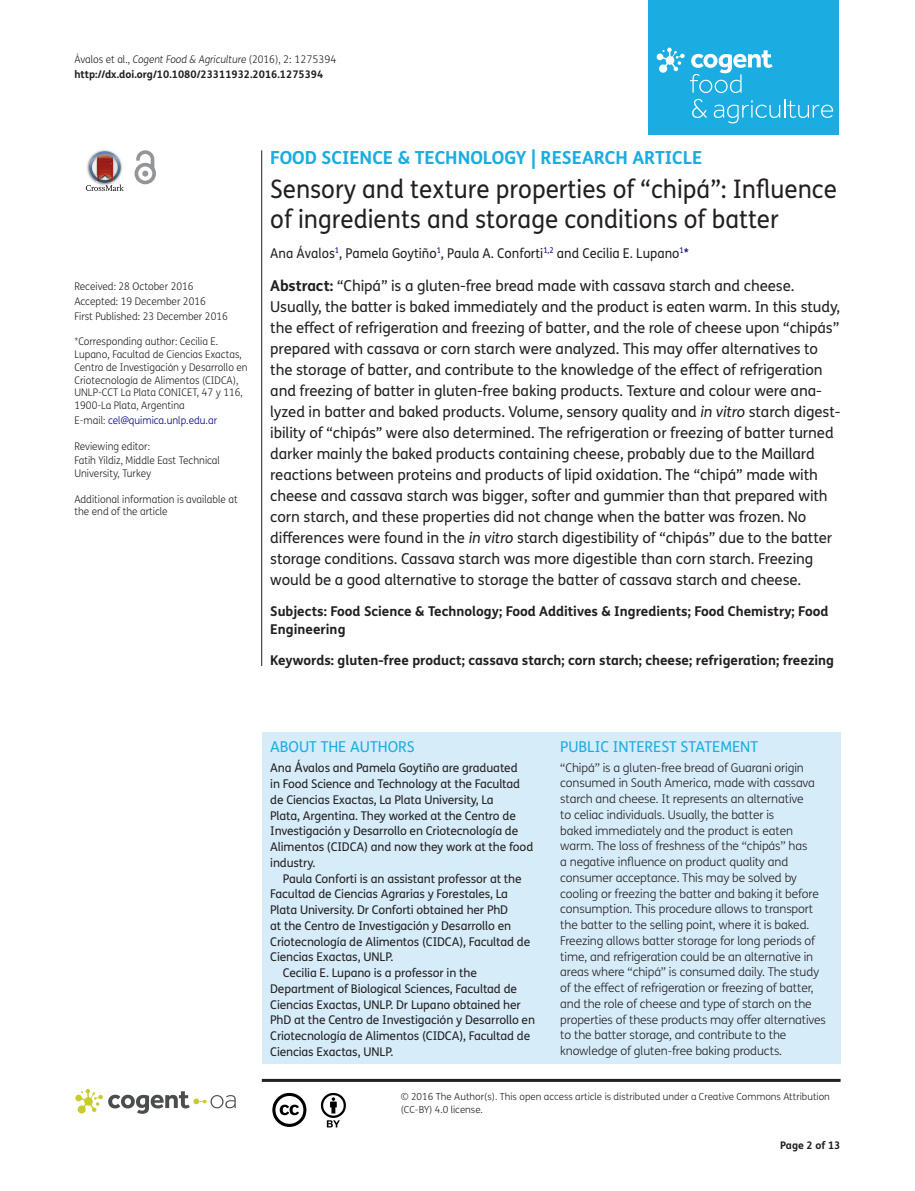
<style>
.page{position:relative;width:915px;height:1191px;background:#fff}
.page>*{position:absolute;margin:0;border:0;box-sizing:border-box;transform-origin:0 0}
.t1{font:25.5px/30px "FS Me Pro";color:#231f20;scale:.95 1}
.t2{font:700 18px "FS Me Pro";color:#1bace1}
.t3{font:15px/21px "FS Me Pro";letter-spacing:-.005em;color:#231f20}
.t4{font:15px "FS Me Pro";color:#1bace1}
.t5{font:700 13.5px/18px "FS Me Pro";color:#231f20}
.t6{font:13.5px "FS Me Pro";color:#231f20;scale:.95 1}
.t7{font:300 12px/15.8px "FS Me Pro";letter-spacing:-.01em;color:#231f20}
.t8{font:12px/15.8px "FS Me Pro";letter-spacing:-.01em;color:#231f20}
.t9{font:300 10.5px/12.8px "FS Me Pro";color:#231f20;scale:.95 1}
.t10{font:700 10.5px/15px "FS Me Pro";color:#231f20}
.t11{font:300 10.5px "FS Me Pro";color:#000080;scale:.95 1}
.t12{font:300 9.75px/12.8px "FS Me Pro";color:#231f20}
.s1{font-weight:300}
.s2{font-weight:300;font-style:italic}
.s3{color:#231f20}
.s4{color:#000080}
.s5{font-weight:700}
.s6{font-style:italic}
.s7{font-size:13.5px}
</style>
<div class="page">
<div style="left:648px;top:0;width:190px;height:134px;background:#1bace1"></div>
<svg style="left:656px;top:48px;width:116px;height:45px"></svg>
<svg style="left:692px;top:99px;width:15px;height:19px"></svg>
<svg style="left:713px;top:99px;width:119px;height:24px"></svg>
<div style="left:261px;top:732px;width:579px;height:331px;background:#d6ecf9"></div>
<svg style="left:86px;top:151px;width:38px;height:40px"></svg>
<svg style="left:134px;top:150px;width:22px;height:34px"></svg>
<hr style="left:261px;top:150px;width:1px;height:516px;background:#231f20">
<svg style="left:75px;top:1089px;width:161px;height:24px"></svg>
<svg style="left:272px;top:1093px;width:34px;height:34px"></svg>
<svg style="left:321px;top:1093px;width:25px;height:34px"></svg>
<hr style="left:262px;top:1078px;width:578px;height:3px;background:#231f20">
<p class="t10" style="left:74px;top:51px;width:263px"><span class="s1">Ávalos et al.,</span> <span class="s2">Cogent Food &amp; Agriculture</span> <span class="s1">(2016), 2: 1275394 </span>http://dx.doi.org/10.1080/23311932.2016.1275394</p>
<p class="t9" style="left:74px;top:279px;width:163px;line-height:14.9px">Received: 28 October 2016<br>Accepted: 19 December 2016<br>First Published: 23 December 2016</p>
<p class="t9" style="left:74px;top:335px;width:184px">*Corresponding author: Cecilia E.<br>Lupano, Facultad de Ciencias Exactas, Centro de Investigación y Desarrollo en Criotecnología de Alimentos (CIDCA), UNLP-CCT La Plata CONICET, 47 y 116, 1900-La Plata, Argentina</p>
<p class="t11" style="left:74px;top:413px;width:152px"><span class="s3">E-mail:</span> cel@quimica.unlp.edu.ar</p>
<p class="t9" style="left:74px;top:438px;width:155px;line-height:14.9px">Reviewing editor:<br>Fatih Yildiz, Middle East Technical</p>
<p class="t9" style="left:74px;top:467px;width:82px">University, Turkey</p>
<p class="t9" style="left:74px;top:492px;width:173px">Additional information is available at the end of the article</p>
<p class="t2" style="left:270px;top:143px;width:433px">FOOD SCIENCE &amp; TECHNOLOGY | RESEARCH ARTICLE</p>
<h1 class="t1" style="left:270px;top:174px;width:597px">Sensory and texture properties of “chipá”: Influence of ingredients and storage conditions of batter</h1>
<p class="t6" style="left:270px;top:243px;width:442px">Ana Ávalos<sup>1</sup>, Pamela Goytiño<sup>1</sup>, Paula A. Conforti<sup>1,2</sup> and Cecilia E. Lupano<sup>1</sup><span class="s4">*</span></p>
<p class="t3" style="left:270px;top:275px;width:571px"><span class="s5">Abstract:</span> “Chipá” is a gluten-free bread made with cassava starch and cheese.<br>Usually, the batter is baked immediately and the product is eaten warm. In this study, the effect of refrigeration and freezing of batter, and the role of cheese upon “chipás” prepared with cassava or corn starch were analyzed. This may offer alternatives to the storage of batter, and contribute to the knowledge of the effect of refrigeration and freezing of batter in gluten-free baking products. Texture and colour were ana&shy;lyzed in batter and baked products. Volume, sensory quality and <span class="s6">in vitro</span> starch digest&shy;ibility of “chipás” were also determined. The refrigeration or freezing of batter turned darker mainly the baked products containing cheese, probably due to the Maillard reactions between proteins and products of lipid oxidation. The “chipá” made with cheese and cassava starch was bigger, softer and gummier than that prepared with corn starch, and these properties did not change when the batter was frozen. No differences were found in the <span class="s6">in vitro</span> starch digestibility of “chipás” due to the batter storage conditions. Cassava starch was more digestible than corn starch. Freezing would be a good alternative to storage the batter of cassava starch and cheese.</p>
<p class="t5" style="left:270px;top:602px;width:559px">Subjects: Food Science &amp; Technology; Food Additives &amp; Ingredients; Food Chemistry; Food<br>Engineering</p>
<p class="t5" style="left:270px;top:650px;width:565px">Keywords: gluten-free product; cassava starch; corn starch; cheese; refrigeration; freezing</p>
<p class="t4" style="left:270px;top:737px;width:146px">ABOUT THE AUTHORS</p>
<p class="t8" style="left:270px;top:760px;width:264px">Ana <span class="s7">Á</span>valos and Pamela Goytiño are graduated<br>in Food Science and Technology at the Facultad de Ciencias Exactas, La Plata University, La<br>Plata, Argentina. They worked at the Centro de Investigación y Desarrollo en Criotecnología de Alimentos (CIDCA) and now they work at the food industry.</p>
<p class="t8" style="left:283px;top:870px;width:240px">Paula Conforti is an assistant professor at the</p>
<p class="t8" style="left:270px;top:886px;width:239px">Facultad de Ciencias Agrarias y Forestales, La</p>
<p class="t8" style="left:270px;top:902px;width:239px">Plata University. Dr Conforti obtained her PhD</p>
<p class="t8" style="left:270px;top:917px;width:242px">at the Centro de Investigación y Desarrollo en</p>
<p class="t8" style="left:270px;top:933px;width:261px">Criotecnología de Alimentos (CIDCA), Facultad de</p>
<p class="t8" style="left:270px;top:949px;width:125px">Ciencias Exactas, UNLP.</p>
<p class="t8" style="left:283px;top:965px;width:195px">Cecilia E. Lupano is a professor in the</p>
<p class="t8" style="left:270px;top:980px;width:248px">Department of Biological Sciences, Facultad de</p>
<p class="t8" style="left:270px;top:996px;width:252px">Ciencias Exactas, UNLP. Dr Lupano obtained her</p>
<p class="t8" style="left:270px;top:1012px;width:266px">PhD at the Centro de Investigación y Desarrollo en</p>
<p class="t8" style="left:270px;top:1028px;width:261px">Criotecnología de Alimentos (CIDCA), Facultad de</p>
<p class="t8" style="left:270px;top:1043px;width:125px">Ciencias Exactas, UNLP.</p>
<p class="t4" style="left:560px;top:737px;width:199px">PUBLIC INTEREST STATEMENT</p>
<p class="t7" style="left:560px;top:759px;width:267px">“Chipá” is a gluten-free bread of Guarani origin consumed in South America, made with cassava starch and cheese. It represents an alternative<br>to celiac individuals. Usually, the batter is<br>baked immediately and the product is eaten warm. The loss of freshness of the “chipás” has<br>a negative influence on product quality and consumer acceptance. This may be solved by cooling or freezing the batter and baking it before consumption. This procedure allows to transport the batter to the selling point, where it is baked.<br>Freezing allows batter storage for long periods of time, and refrigeration could be an alternative in areas where “chipá” is consumed daily. The study of the effect of refrigeration or freezing of batter, and the role of cheese and type of starch on the properties of these products may offer alternatives to the batter storage, and contribute to the knowledge of gluten-free baking products.</p>
<p class="t12" style="left:400px;top:1090px;width:430px">© 2016 The Author(s). This open access article is distributed under a Creative Commons Attribution (CC-BY) 4.0 license.</p>
<p class="t10" style="left:780px;top:1137px;width:62px">Page 2 of 13</p>
</div>
